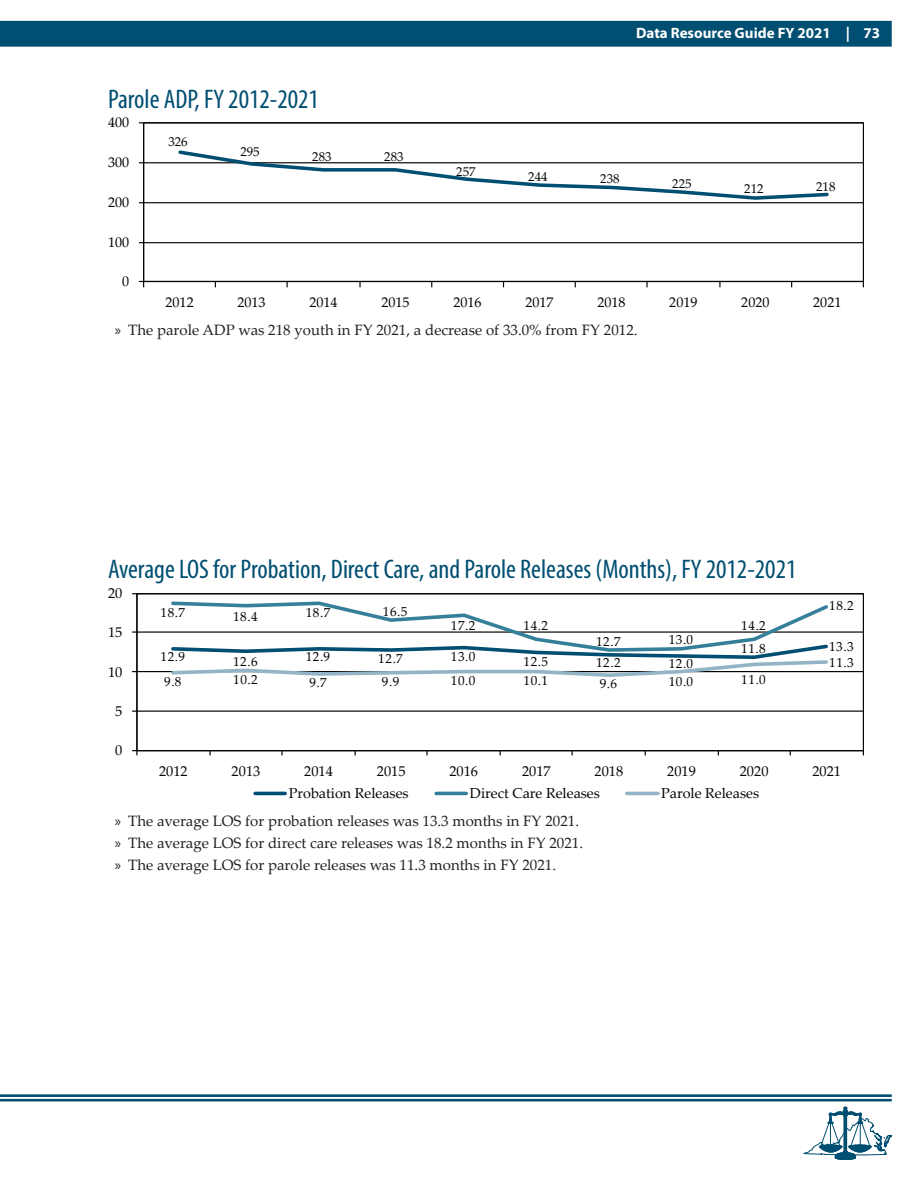
<style>
.page{position:relative;width:918px;height:1188px;background:#fff}
.page>*{position:absolute;margin:0;border:0;box-sizing:border-box;transform-origin:0 0}
.Head-Tables{font:condensed 27px "Myriad Pro";color:#004e71}
.t1{font:15px "Palatino Linotype";color:#231f20}
.t2{font:700 15px "Myriad Pro";color:#fff}
.t3{font:15px "Myriad Pro";color:#231f20}
.t4{font:14.4px "Palatino Linotype";color:#040503}
.t5{font:14.1px "Palatino Linotype";color:#040503}
.t6{font:13.2px "Palatino Linotype";letter-spacing:.045em;color:#040503}
.t7{font:12.9px "Palatino Linotype";color:#040503}
.s1{font-family:"Myriad Pro"}
</style>
<div class="page">
<div style="left:0;top:21px;width:892px;height:26px;background:#004e71"></div>
<svg style="left:0;top:1094px;width:892px;height:7px;background:#53879f"></svg>
<svg style="left:803px;top:1107px;width:89px;height:53px"></svg>
<hr style="left:137px;top:631px;width:726px;height:2px;background:#040503">
<hr style="left:137px;top:671px;width:726px;height:1px;background:#040503">
<hr style="left:137px;top:711px;width:726px;height:1px;background:#040503">
<div style="left:136px;top:593px;width:728px;height:158px;border:1px solid #040503"></div>
<hr style="left:136px;top:594px;width:2px;height:157px;background:#040503">
<hr style="left:137px;top:750px;width:726px;height:1px;background:#040503">
<svg style="left:132px;top:750px;width:6px;height:5px"></svg>
<svg style="left:169px;top:601px;width:662px;height:76px"></svg>
<hr style="left:255px;top:792px;width:30px;height:3px;background:#004e71">
<hr style="left:436px;top:792px;width:30px;height:3px;background:#367f9a">
<hr style="left:627px;top:792px;width:31px;height:3px;background:#93b4c4">
<hr style="left:144px;top:162px;width:719px;height:1px;background:#040503">
<hr style="left:144px;top:202px;width:719px;height:1px;background:#040503">
<hr style="left:144px;top:242px;width:719px;height:1px;background:#040503">
<div style="left:143px;top:122px;width:721px;height:160px;border:1px solid #040503"></div>
<hr style="left:143px;top:123px;width:1px;height:158px;background:#040503">
<hr style="left:144px;top:281px;width:719px;height:1px;background:#040503">
<svg style="left:139px;top:281px;width:5px;height:6px"></svg>
<svg style="left:176px;top:150px;width:655px;height:50px"></svg>
<p class="Head-Tables" style="left:108px;top:83px;width:212px">Parole ADP, FY 2012-2021</p>
<p class="t5" style="left:108px;top:113px;width:23px">400</p>
<p class="t5" style="left:108px;top:152px;width:23px">300</p>
<p class="t5" style="left:108px;top:192px;width:23px">200</p>
<p class="t5" style="left:108px;top:232px;width:23px">100</p>
<p class="t5" style="left:122px;top:272px;width:9px">0</p>
<p class="t7" style="left:168px;top:133px;width:21px">326</p>
<p class="t7" style="left:240px;top:142px;width:21px">295</p>
<p class="t7" style="left:312px;top:147px;width:21px">283</p>
<p class="t7" style="left:384px;top:147px;width:21px">283</p>
<p class="t7" style="left:456px;top:162px;width:21px">257</p>
<p class="t2" style="left:636px;top:23px;width:246px">Data Resource Guide FY 2021 | 73</p>
<p class="t7" style="left:528px;top:167px;width:21px">244</p>
<p class="t7" style="left:600px;top:170px;width:21px">238</p>
<p class="t7" style="left:672px;top:175px;width:21px">225</p>
<p class="t7" style="left:744px;top:180px;width:21px">212</p>
<p class="t7" style="left:816px;top:177px;width:21px">218</p>
<p class="t5" style="left:166px;top:292px;width:30px">2012</p>
<p class="t5" style="left:237px;top:292px;width:30px">2013</p>
<p class="t5" style="left:309px;top:292px;width:30px">2014</p>
<p class="t5" style="left:381px;top:292px;width:30px">2015</p>
<p class="t5" style="left:453px;top:292px;width:30px">2016</p>
<p class="t5" style="left:525px;top:292px;width:30px">2017</p>
<p class="t5" style="left:597px;top:292px;width:30px">2018</p>
<p class="t5" style="left:669px;top:292px;width:30px">2019</p>
<p class="t5" style="left:741px;top:292px;width:30px">2020</p>
<p class="t5" style="left:813px;top:292px;width:30px">2021</p>
<p class="t1" style="left:128px;top:319px;width:511px">The parole ADP was 218 youth in FY 2021, a decrease of 33.0% from FY 2012.</p>
<p class="t3" style="left:115px;top:321px;width:8px">x</p>
<p class="Head-Tables" style="left:108px;top:553px;width:690px">Average LOS for Probation, Direct Care, and Parole Releases (Months), FY 2012-2021</p>
<p class="t4" style="left:108px;top:583px;width:16px">20</p>
<p class="t4" style="left:108px;top:622px;width:16px">15</p>
<p class="t4" style="left:108px;top:661px;width:16px">10</p>
<p class="t4" style="left:115px;top:701px;width:9px">5</p>
<p class="t4" style="left:115px;top:740px;width:9px">0</p>
<p class="t6" style="left:161px;top:604px;width:26px">18.7</p>
<p class="t6" style="left:233px;top:607px;width:26px">18.4</p>
<p class="t6" style="left:306px;top:604px;width:26px">18.7</p>
<p class="t6" style="left:383px;top:602px;width:26px">16.5</p>
<p class="t6" style="left:451px;top:616px;width:26px">17.2</p>
<p class="t6" style="left:524px;top:616px;width:26px">14.2</p>
<p class="t6" style="left:596px;top:632px;width:26px">12.7</p>
<p class="t6" style="left:669px;top:630px;width:26px">13.0</p>
<p class="t6" style="left:161px;top:648px;width:26px">12.9</p>
<p class="t6" style="left:233px;top:652px;width:26px">12.6</p>
<p class="t6" style="left:306px;top:648px;width:26px">12.9</p>
<p class="t6" style="left:378px;top:649px;width:26px">12.7</p>
<p class="t6" style="left:451px;top:648px;width:26px">13.0</p>
<p class="t6" style="left:523px;top:652px;width:26px">12.5</p>
<p class="t6" style="left:596px;top:653px;width:26px">12.2</p>
<p class="t6" style="left:669px;top:654px;width:26px">12.0</p>
<p class="t6" style="left:741px;top:616px;width:26px">14.2</p>
<p class="t6" style="left:829px;top:596px;width:26px">18.2</p>
<p class="t6" style="left:741px;top:639px;width:26px">11.8</p>
<p class="t6" style="left:829px;top:637px;width:26px">13.3</p>
<p class="t6" style="left:829px;top:653px;width:26px">11.3</p>
<p class="t6" style="left:164px;top:672px;width:19px">9.8</p>
<p class="t6" style="left:233px;top:670px;width:26px">10.2</p>
<p class="t6" style="left:309px;top:673px;width:19px">9.7</p>
<p class="t6" style="left:382px;top:672px;width:19px">9.9</p>
<p class="t6" style="left:451px;top:672px;width:26px">10.0</p>
<p class="t6" style="left:524px;top:671px;width:26px">10.1</p>
<p class="t6" style="left:600px;top:674px;width:19px">9.6</p>
<p class="t6" style="left:669px;top:672px;width:26px">10.0</p>
<p class="t6" style="left:741px;top:670px;width:26px">11.0</p>
<p class="t4" style="left:159px;top:761px;width:30px">2012</p>
<p class="t4" style="left:232px;top:761px;width:30px">2013</p>
<p class="t4" style="left:304px;top:761px;width:30px">2014</p>
<p class="t4" style="left:377px;top:761px;width:30px">2015</p>
<p class="t4" style="left:449px;top:761px;width:30px">2016</p>
<p class="t4" style="left:522px;top:761px;width:30px">2017</p>
<p class="t4" style="left:595px;top:761px;width:30px">2018</p>
<p class="t4" style="left:667px;top:761px;width:30px">2019</p>
<p class="t4" style="left:740px;top:761px;width:30px">2020</p>
<p class="t4" style="left:812px;top:761px;width:30px">2021</p>
<p class="t4" style="left:289px;top:783px;width:121px">Probation Releases</p>
<p class="t4" style="left:470px;top:783px;width:131px">Direct Care Releases</p>
<p class="t4" style="left:661px;top:783px;width:99px">Parole Releases</p>
<p class="t1" style="left:128px;top:810px;width:452px">The average LOS for probation releases was 13.3 months in FY 2021.</p>
<p class="t1" style="left:115px;top:832px;width:470px"><span class="s1">x</span> The average LOS for direct care releases was 18.2 months in FY 2021.</p>
<p class="t1" style="left:115px;top:854px;width:443px"><span class="s1">x</span> The average LOS for parole releases was 11.3 months in FY 2021.</p>
<p class="t3" style="left:115px;top:811px;width:8px">x</p>
</div>
